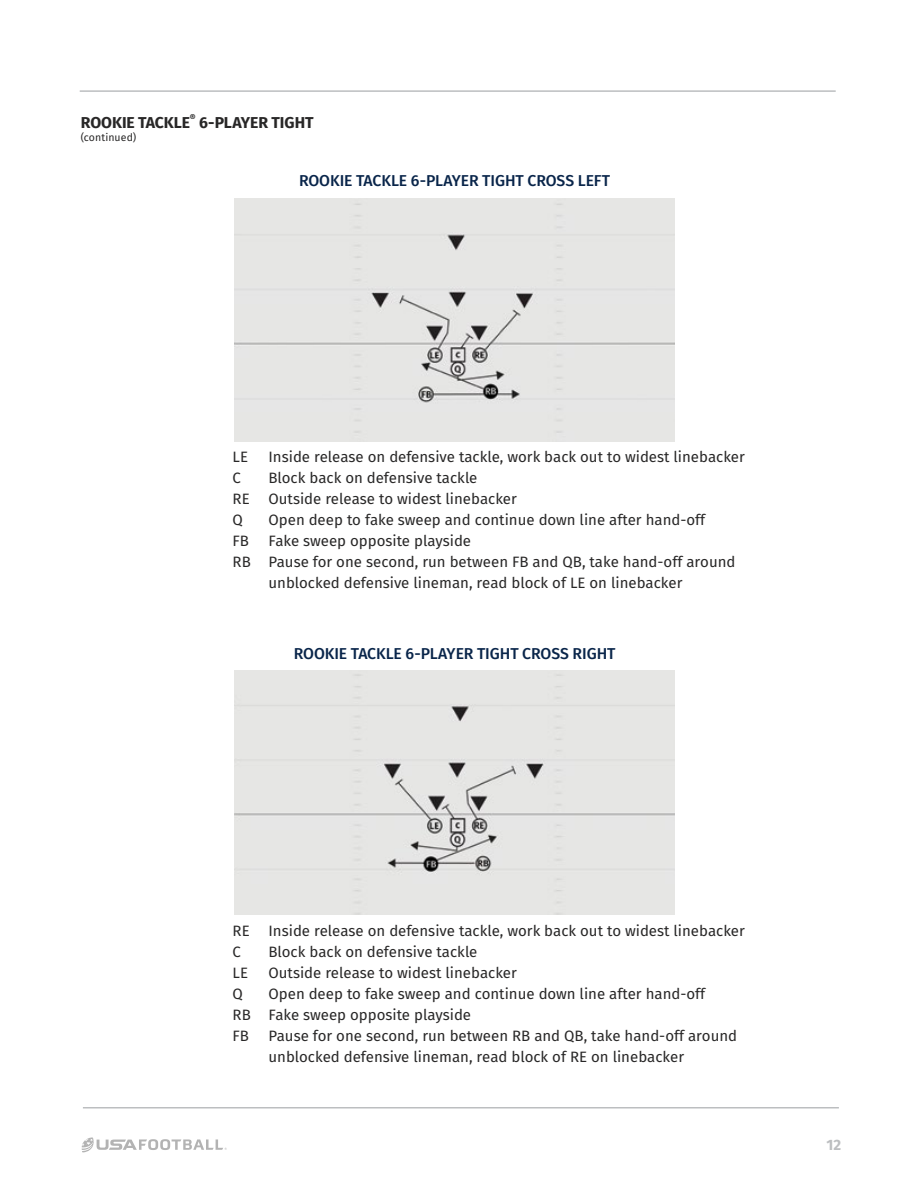
<style>
.page{position:relative;width:918px;height:1188px;background:#fff}
.page>*{position:absolute;margin:0;border:0;box-sizing:border-box;transform-origin:0 0}
.t1{font:500 15.75px "Fira Sans";letter-spacing:-.005em;color:#09254a}
.t2{font:700 15.75px "Fira Sans";letter-spacing:-.005em;color:#282727}
.t3{font:15px/21px "Fira Sans";color:#282727}
.t4{font:700 15px "Fira Sans";color:#bcbec0}
.t5{font:10.5px "Fira Sans";letter-spacing:.005em;color:#282727}
</style>
<div class="page">
<hr style="left:80px;top:90px;width:756px;height:2px;background:#bcbec0">
<hr style="left:83px;top:1107px;width:756px;height:1px;background:#bcbec0">
<svg style="left:81px;top:1137px;width:146px;height:16px"></svg>
<div style="left:234px;top:198px;width:440px;height:244px;background:#e6e6e4"></div>
<div style="left:234px;top:670px;width:440px;height:245px;background:#e6e6e4"></div>
<p class="t2" style="left:81px;top:109px;width:234px">ROOKIE TACKLE<sup>®</sup> 6-PLAYER TIGHT</p>
<p class="t5" style="left:81px;top:130px;width:57px">(continued)</p>
<p class="t1" style="left:299px;top:169px;width:313px">ROOKIE TACKLE 6-PLAYER TIGHT CROSS LEFT</p>
<p class="t3" style="left:233px;top:447px;width:17px">LE</p>
<p class="t3" style="left:269px;top:447px;width:478px">Inside release on defensive tackle, work back out to widest linebacker</p>
<p class="t3" style="left:233px;top:468px;width:10px">C</p>
<p class="t3" style="left:269px;top:468px;width:210px">Block back on defensive tackle</p>
<p class="t3" style="left:233px;top:489px;width:19px">RE</p>
<p class="t3" style="left:269px;top:489px;width:250px">Outside release to widest linebacker</p>
<p class="t3" style="left:233px;top:510px;width:12px">Q</p>
<p class="t3" style="left:269px;top:510px;width:438px">Open deep to fake sweep and continue down line after hand-off</p>
<p class="t3" style="left:233px;top:531px;width:18px">FB</p>
<p class="t3" style="left:269px;top:531px;width:204px">Fake sweep opposite playside</p>
<p class="t3" style="left:233px;top:552px;width:504px">RB Pause for one second, run between FB and QB, take hand-off around</p>
<p class="t3" style="left:269px;top:573px;width:416px">unblocked defensive lineman, read block of LE on linebacker</p>
<p class="t1" style="left:294px;top:643px;width:323px">ROOKIE TACKLE 6-PLAYER TIGHT CROSS RIGHT</p>
<p class="t3" style="left:233px;top:921px;width:19px">RE</p>
<p class="t3" style="left:269px;top:921px;width:478px">Inside release on defensive tackle, work back out to widest linebacker</p>
<p class="t3" style="left:233px;top:942px;width:10px">C</p>
<p class="t3" style="left:269px;top:942px;width:210px">Block back on defensive tackle</p>
<p class="t3" style="left:233px;top:963px;width:17px">LE</p>
<p class="t3" style="left:269px;top:963px;width:250px">Outside release to widest linebacker</p>
<p class="t3" style="left:233px;top:984px;width:12px">Q</p>
<p class="t3" style="left:233px;top:984px;width:474px;text-indent:36px">Open deep to fake sweep and continue down line after hand-off<br>RB Fake sweep opposite playside<br>FB</p>
<p class="t3" style="left:269px;top:1026px;width:470px">Pause for one second, run between RB and QB, take hand-off around unblocked defensive lineman, read block of RE on linebacker</p>
<p class="t4" style="left:826px;top:1132px;width:16px">12</p>
</div>
